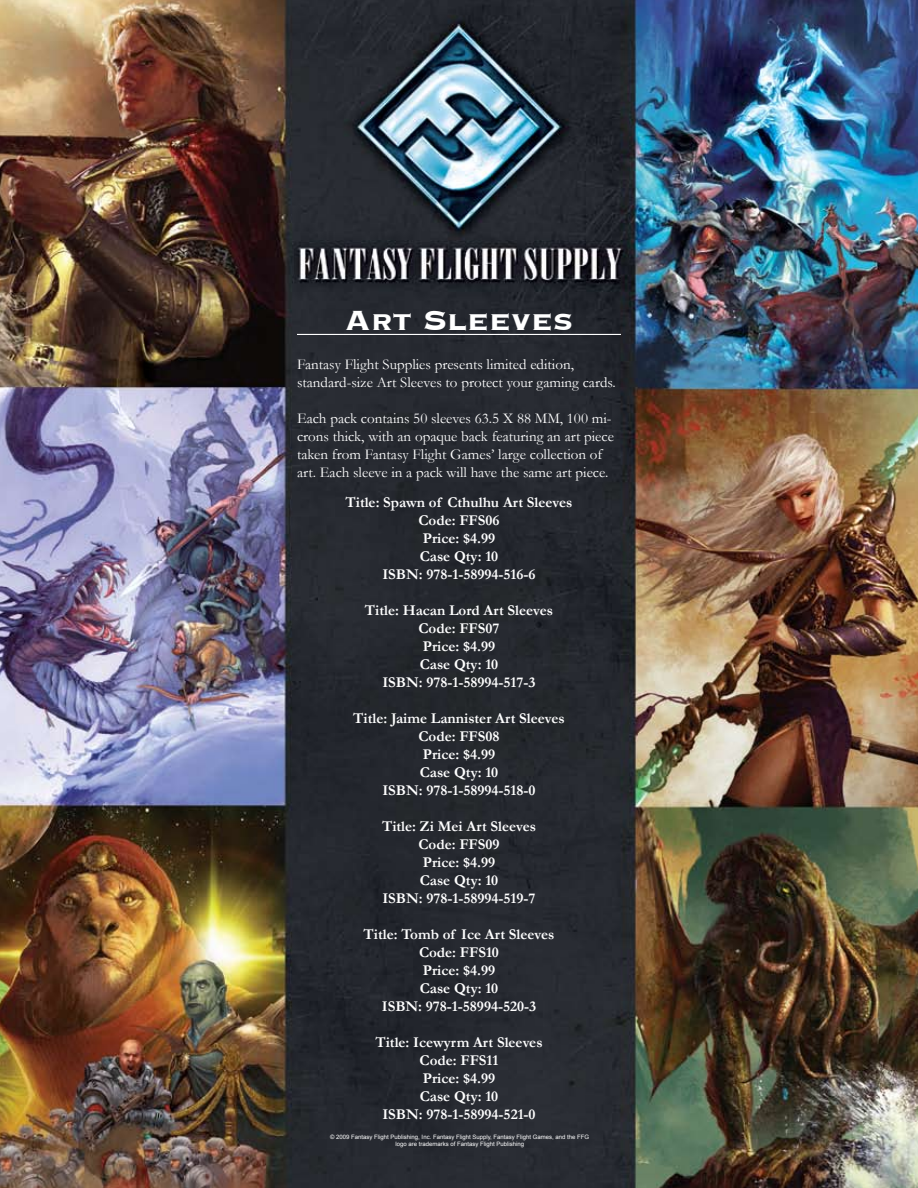
<style>
.page{position:relative;width:918px;height:1188px;background:#fff}
.page>*{position:absolute;margin:0;border:0;box-sizing:border-box;transform-origin:0 0}
.t1{font:700 36px "Copperplate";color:#fff}
.t2{font:700 15px/18px "Garamond";color:#fff;text-align:center}
.t3{font:15px/18px "Garamond";color:#fff}
.t4{font:6px/7.2px "Arial";color:#fff;text-align:center}
</style>
<div class="page">
<img style="left:0;top:0;width:918px;height:1188px">
<hr style="left:297px;top:334px;width:324px;height:1px;background:#fff">
<h1 class="t1" style="left:345px;top:297px;width:230px">Art Sleeves</h1>
<p class="t3" style="left:297px;top:356px;width:320px">Fantasy Flight Supplies presents limited edition, standard-size Art Sleeves to protect your gaming cards.</p>
<p class="t3" style="left:297px;top:410px;width:319px">Each pack contains 50 sleeves 63.5 X 88 MM, 100 mi&shy;crons thick, with an opaque back featuring an art piece taken from Fantasy Flight Games’ large collection of art. Each sleeve in a pack will have the same art piece.</p>
<p class="t2" style="left:346px;top:494px;width:228px">Title: Spawn of Cthulhu Art Sleeves<br>Code: FFS06<br>Price: $4.99<br>Case Qty: 10<br>ISBN: 978-1-58994-516-6</p>
<p class="t2" style="left:365px;top:602px;width:190px">Title: Hacan Lord Art Sleeves<br>Code: FFS07<br>Price: $4.99<br>Case Qty: 10<br>ISBN: 978-1-58994-517-3</p>
<p class="t2" style="left:353px;top:710px;width:213px">Title: Jaime Lannister Art Sleeves<br>Code: FFS08<br>Price: $4.99<br>Case Qty: 10<br>ISBN: 978-1-58994-518-0</p>
<p class="t2" style="left:382px;top:818px;width:155px">Title: Zi Mei Art Sleeves<br>Code: FFS09<br>Price: $4.99<br>Case Qty: 10<br>ISBN: 978-1-58994-519-7</p>
<p class="t2" style="left:364px;top:926px;width:192px">Title: Tomb of Ice Art Sleeves<br>Code: FFS10<br>Price: $4.99<br>Case Qty: 10<br>ISBN: 978-1-58994-520-3</p>
<p class="t2" style="left:375px;top:1034px;width:169px">Title: Icewyrm Art Sleeves<br>Code: FFS11<br>Price: $4.99<br>Case Qty: 10<br>ISBN: 978-1-58994-521-0</p>
<p class="t4" style="left:330px;top:1133px;width:261px">© 2009 Fantasy Flight Publishing, Inc. Fantasy Flight Supply, Fantasy Flight Games, and the FFG logo are trademarks of Fantasy Flight Publishing</p>
</div>
